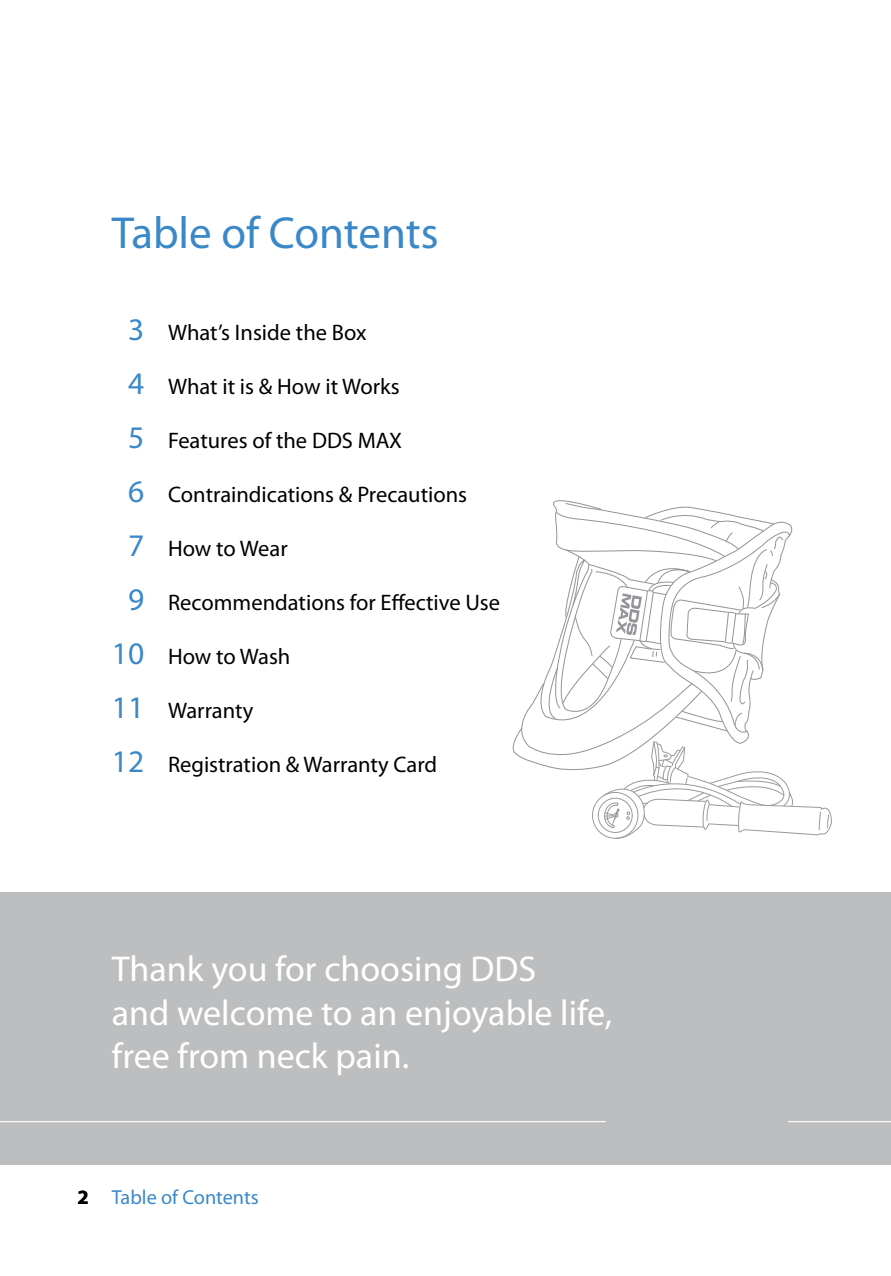
<style>
.page{position:relative;width:891px;height:1276px;background:#fff}
.page>*{position:absolute;margin:0;border:0;box-sizing:border-box;transform-origin:0 0}
.t1{font:45px "Myriad Pro";color:#3a88c8}
.t2{font:36px/43.2px "Myriad Pro";color:#fff}
.t3{font:22.5px "Myriad Pro";color:#000}
.t4{font:20.25px "Myriad Pro";color:#3a88c8}
.s1{font-size:31.5px;color:#3a88c8}
.s2{font-weight:700;color:#000}
</style>
<div class="page">
<div style="left:0;top:892px;width:891px;height:272px;background:#bcbec0"></div>
<hr style="left:0;top:1121px;width:606px;height:1px;background:#fff">
<hr style="left:788px;top:1121px;width:103px;height:1px;background:#fff">
<svg style="left:512px;top:500px;width:320px;height:339px"></svg>
<h1 class="t1" style="left:112px;top:205px;width:328px">Table of Contents</h1>
<p class="t3" style="left:128px;top:319px;width:240px"><span class="s1">3</span> What’s Inside the Box</p>
<p class="t3" style="left:128px;top:373px;width:273px"><span class="s1">4</span> What it is &amp; How it Works</p>
<p class="t3" style="left:128px;top:427px;width:275px"><span class="s1">5</span> Features of the DDS MAX</p>
<p class="t3" style="left:128px;top:481px;width:341px"><span class="s1">6</span> Contraindications &amp; Precautions</p>
<p class="t3" style="left:128px;top:535px;width:161px"><span class="s1">7</span> How to Wear</p>
<p class="t3" style="left:128px;top:589px;width:373px"><span class="s1">9</span> Recommendations for Effective Use</p>
<p class="t3" style="left:112px;top:643px;width:180px"><span class="s1">10</span> How to Wash</p>
<p class="t3" style="left:112px;top:697px;width:143px"><span class="s1">11</span> Warranty</p>
<p class="t3" style="left:112px;top:751px;width:327px"><span class="s1">12</span> Registration &amp; Warranty Card</p>
<h2 class="t2" style="left:112px;top:947px;width:502px">Thank you for choosing DDS<br>and welcome to an enjoyable life, free from neck pain.</h2>
<p class="t4" style="left:77px;top:1185px;width:183px"><span class="s2">2</span> Table of Contents</p>
</div>
